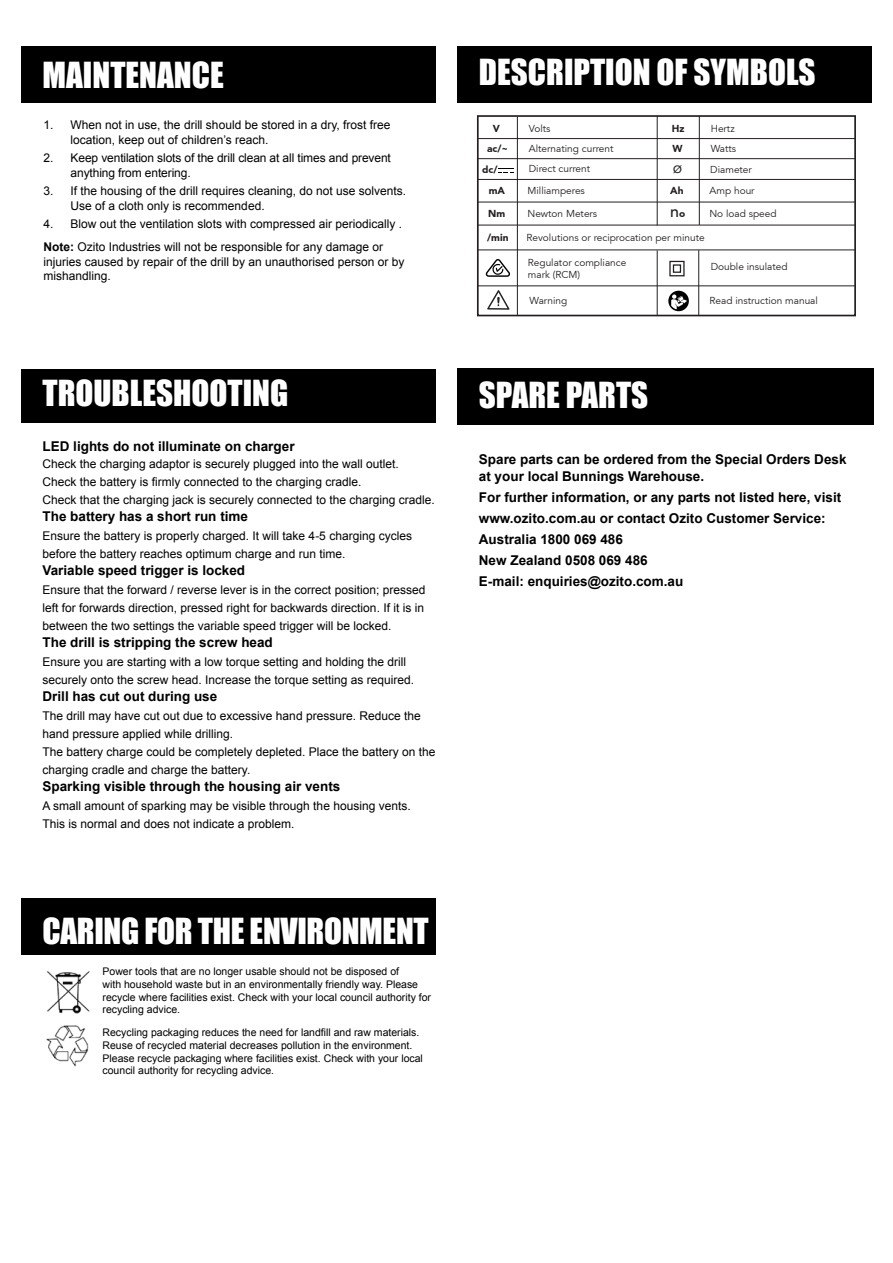
<style>
.page{position:relative;width:893px;height:1263px;background:#fff}
.page>*{position:absolute;margin:0;border:0;box-sizing:border-box;transform-origin:0 0}
.t1{font:33px "Impact";color:#fff}
.t2{font:500 16.05px "Avenir";color:#231f20}
.t3{font:16.05px "Avenir LT Std";color:#231f20}
.t4{font:700 13.5px/21px "Arial";color:#000}
.t5{font:12px/18px "Arial";color:#000}
.t6{font:10.5px/12.6px "Arial";color:#000}
.t7{font:10.05px/12.1px "Avenir";color:#231f20}
.t8{font:900 10.05px "Avenir";color:#231f20}
.s1{font-weight:700}
.s2{font-weight:900;font-size:10.05px}
</style>
<div class="page">
<div style="left:21px;top:898px;width:415px;height:56px;background:#000"></div>
<div style="left:21px;top:369px;width:415px;height:53px;background:#000"></div>
<img style="left:46px;top:971px;width:44px;height:96px">
<div style="left:21px;top:46px;width:415px;height:57px;background:#000"></div>
<div style="left:457px;top:46px;width:415px;height:56px;background:#000"></div>
<div style="left:457px;top:368px;width:417px;height:57px;background:#000"></div>
<svg style="left:487px;top:290px;width:22px;height:20px"></svg>
<div style="left:477px;top:115px;width:379px;height:201px;border:2px solid #231f20"></div>
<hr style="left:478px;top:158px;width:378px;height:1px;background:#231f20">
<hr style="left:478px;top:138px;width:378px;height:1px;background:#231f20">
<hr style="left:478px;top:179px;width:378px;height:1px;background:#231f20">
<hr style="left:478px;top:202px;width:378px;height:1px;background:#231f20">
<hr style="left:478px;top:225px;width:378px;height:1px;background:#231f20">
<hr style="left:478px;top:249px;width:378px;height:1px;background:#231f20">
<hr style="left:478px;top:285px;width:378px;height:1px;background:#231f20">
<hr style="left:517px;top:117px;width:1px;height:199px;background:#231f20">
<hr style="left:699px;top:116px;width:1px;height:109px;background:#231f20">
<hr style="left:657px;top:116px;width:1px;height:109px;background:#231f20">
<hr style="left:657px;top:250px;width:1px;height:65px;background:#231f20">
<svg style="left:498px;top:168px;width:16px;height:5px"></svg>
<hr style="left:698px;top:250px;width:1px;height:66px;background:#231f20">
<svg style="left:668px;top:291px;width:21px;height:20px"></svg>
<svg style="left:486px;top:259px;width:24px;height:18px"></svg>
<svg style="left:669px;top:261px;width:16px;height:15px"></svg>
<h1 class="t1" style="left:43px;top:50px;width:183px">MAINTENANCE</h1>
<h1 class="t1" style="left:479px;top:47px;width:338px">DESCRIPTION OF SYMBOLS</h1>
<p class="t5" style="left:71px;top:118px;width:321px;line-height:14.4px;text-indent:-27px">1. When not in use, the drill should be stored in a dry, frost free location, keep out of children’s reach.</p>
<p class="t5" style="left:71px;top:151px;width:322px;line-height:14.4px;text-indent:-27px">2. Keep ventilation slots of the drill clean at all times and prevent anything from entering.</p>
<p class="t5" style="left:71px;top:184px;width:337px;line-height:14.4px;text-indent:-27px">3. If the housing of the drill requires cleaning, do not use solvents.<br>Use of a cloth only is recommended.</p>
<p class="t5" style="left:44px;top:213px;width:360px;line-height:23px">4. Blow out the ventilation slots with compressed air periodically .<br><span class="s1">Note:</span> Ozito Industries will not be responsible for any damage or</p>
<p class="t5" style="left:44px;top:254px;width:362px;line-height:14.4px">injuries caused by repair of the drill by an unauthorised person or by mishandling.</p>
<p class="t8" style="left:493px;top:122px;width:9px">V</p>
<p class="t7" style="left:529px;top:123px;width:23px">Volts</p>
<p class="t8" style="left:672px;top:122px;width:14px">Hz</p>
<p class="t7" style="left:711px;top:123px;width:25px">Hertz</p>
<p class="t8" style="left:487px;top:143px;width:23px">ac/~</p>
<p class="t7" style="left:529px;top:143px;width:86px">Alternating current</p>
<p class="t8" style="left:672px;top:143px;width:12px">W</p>
<p class="t7" style="left:711px;top:143px;width:27px">Watts</p>
<p class="t8" style="left:482px;top:163px;width:17px">dc/</p>
<p class="t7" style="left:529px;top:163px;width:63px">Direct current</p>
<h2 class="t3" style="left:673px;top:159px;width:11px">ø</h2>
<p class="t7" style="left:710px;top:164px;width:43px">Diameter</p>
<p class="t8" style="left:489px;top:185px;width:18px">mA</p>
<p class="t7" style="left:527px;top:185px;width:59px">Milliamperes</p>
<p class="t8" style="left:670px;top:185px;width:15px">Ah</p>
<p class="t7" style="left:709px;top:185px;width:47px">Amp hour</p>
<p class="t8" style="left:488px;top:207px;width:19px">Nm</p>
<p class="t7" style="left:527px;top:208px;width:71px">Newton Meters</p>
<h2 class="t2" style="left:670px;top:202px;width:17px">n<span class="s2">o</span></h2>
<p class="t7" style="left:709px;top:208px;width:69px">No load speed</p>
<p class="t8" style="left:487px;top:231px;width:23px">/min</p>
<p class="t7" style="left:526px;top:231px;width:180px">Revolutions or reciprocation per minute</p>
<p class="t7" style="left:528px;top:256px;width:100px">Regulator compliance mark (RCM)</p>
<p class="t7" style="left:711px;top:261px;width:78px">Double insulated</p>
<h1 class="t1" style="left:43px;top:367px;width:247px">TROUBLESHOOTING</h1>
<p class="t4" style="left:43px;top:436px;width:254px">LED lights do not illuminate on charger</p>
<p class="t5" style="left:43px;top:455px;width:394px">Check the charging adaptor is securely plugged into the wall outlet.<br>Check the battery is firmly connected to the charging cradle.<br>Check that the charging jack is securely connected to the charging cradle.</p>
<p class="t4" style="left:43px;top:506px;width:207px">The battery has a short run time</p>
<p class="t5" style="left:43px;top:527px;width:371px">Ensure the battery is properly charged. It will take 4-5 charging cycles before the battery reaches optimum charge and run time.</p>
<p class="t4" style="left:43px;top:560px;width:204px">Variable speed trigger is locked</p>
<p class="t5" style="left:43px;top:581px;width:384px;text-align:justify">Ensure that the forward / reverse lever is in the correct position; pressed left for forwards direction, pressed right for backwards direction. If it is in between the two settings the variable speed trigger will be locked.</p>
<p class="t4" style="left:43px;top:632px;width:232px">The drill is stripping the screw head</p>
<p class="t5" style="left:43px;top:653px;width:373px">Ensure you are starting with a low torque setting and holding the drill securely onto the screw head. Increase the torque setting as required.</p>
<p class="t4" style="left:43px;top:686px;width:176px">Drill has cut out during use</p>
<p class="t5" style="left:43px;top:707px;width:394px">The drill may have cut out due to excessive hand pressure. Reduce the hand pressure applied while drilling.<br>The battery charge could be completely depleted. Place the battery on the charging cradle and charge the battery.</p>
<p class="t4" style="left:43px;top:776px;width:299px">Sparking visible through the housing air vents</p>
<p class="t5" style="left:43px;top:797px;width:370px">A small amount of sparking may be visible through the housing vents.<br>This is normal and does not indicate a problem.</p>
<h1 class="t1" style="left:43px;top:905px;width:388px">CARING FOR THE ENVIRONMENT</h1>
<p class="t6" style="left:103px;top:965px;width:330px">Power tools that are no longer usable should not be disposed of<br>with household waste but in an environmentally friendly way. Please recycle where facilities exist. Check with your local council authority for recycling advice.</p>
<p class="t6" style="left:103px;top:1026px;width:322px">Recycling packaging reduces the need for landfill and raw materials.<br>Reuse of recycled material decreases pollution in the environment.<br>Please recycle packaging where facilities exist. Check with your local council authority for recycling advice.</p>
<p class="t7" style="left:529px;top:294px;width:39px">Warning</p>
<p class="t7" style="left:710px;top:295px;width:110px">Read instruction manual</p>
<h1 class="t1" style="left:479px;top:370px;width:171px">SPARE PARTS</h1>
<p class="t4" style="left:479px;top:452px;width:369px;line-height:16.2px">Spare parts can be ordered from the Special Orders Desk at your local Bunnings Warehouse.</p>
<p class="t4" style="left:479px;top:487px;width:364px">For further information, or any parts not listed here, visit www.ozito.com.au or contact Ozito Customer Service:<br>Australia 1800 069 486<br>New Zealand 0508 069 486<br>E-mail: enquiries@ozito.com.au</p>
</div>
